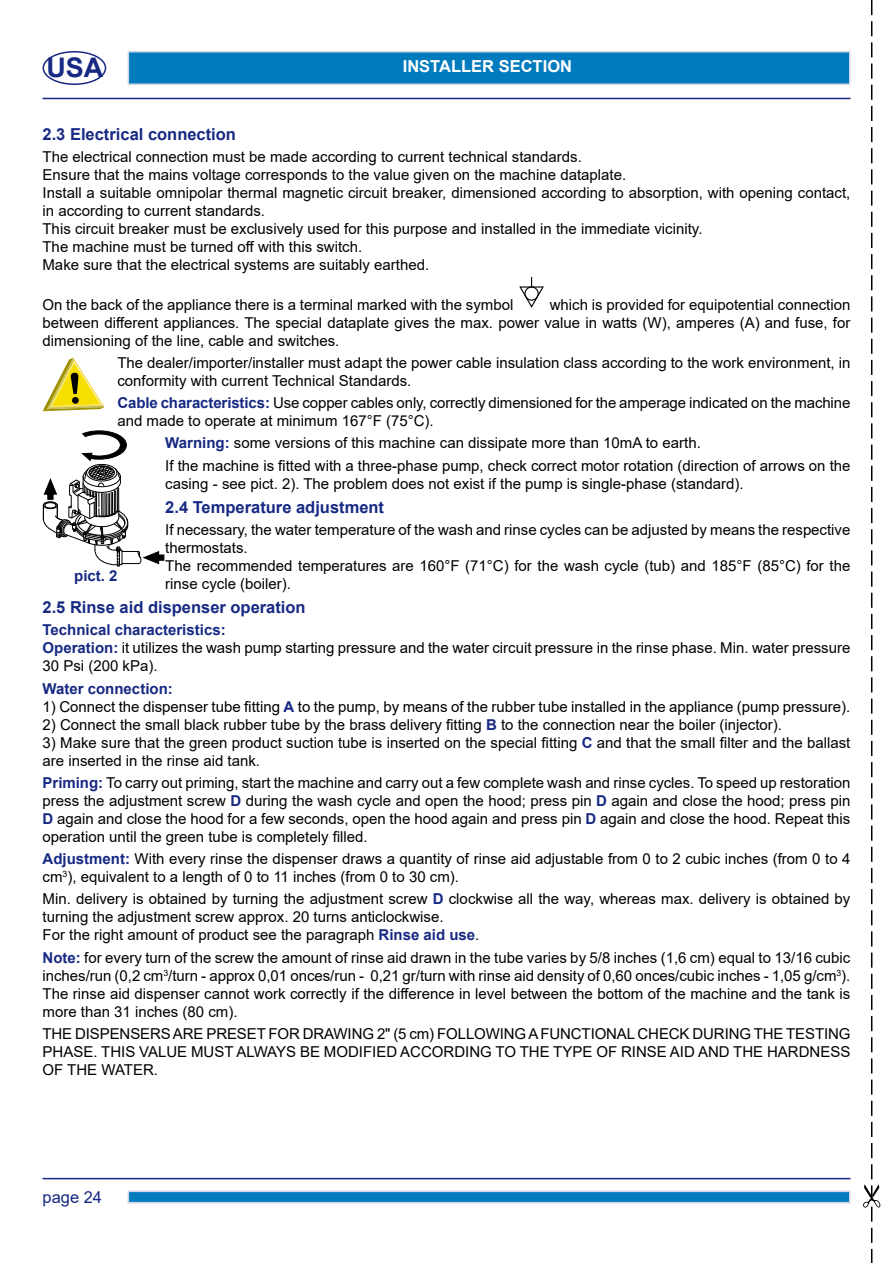
<style>
.page{position:relative;width:893px;height:1263px;background:#fff}
.page>*{position:absolute;margin:0;border:0;box-sizing:border-box;transform-origin:0 0}
.t1{font:700 27px "Arial";color:#172983}
.t2{font:700 16.5px "Arial";color:#172983}
.t3{font:700 16.5px "Arial";color:#fff}
.t4{font:16.5px "Arial";color:#172983}
.t5{font:15px/18px "Arial";color:#000}
.t6{font:700 15px "Arial";color:#172983}
.s1{font-weight:700;color:#172983}
</style>
<div class="page">
<div style="left:128px;top:51px;width:722px;height:34px;background:#007bbe;border:2px solid #d1d4e6"></div>
<hr style="left:43px;top:1178px;width:807px;height:1px;background:#172983">
<hr style="left:43px;top:98px;width:807px;height:1px;background:#172983">
<div style="left:43px;top:51px;width:63px;height:34px;border:2px solid #172983;border-radius:50%"></div>
<div style="left:128px;top:1190px;width:722px;height:13px;background:#007bbe;border:2px solid #d1d4e6"></div>
<svg style="left:863px;top:0;width:17px;height:1263px"></svg>
<svg style="left:519px;top:277px;width:25px;height:31px"></svg>
<div style="left:524px;top:286px;width:15px;height:15px;border:1px solid #000;border-radius:50%"></div>
<svg style="left:43px;top:358px;width:62px;height:53px"></svg>
<svg style="left:43px;top:430px;width:121px;height:136px"></svg>
<p class="t1" style="left:46px;top:48px;width:58px">USA</p>
<p class="t3" style="left:403px;top:54px;width:171px">INSTALLER SECTION</p>
<p class="t2" style="left:43px;top:122px;width:195px">2.3 Electrical connection</p>
<p class="t5" style="left:42px;top:147px;width:809px">The electrical connection must be made according to current technical standards.<br>Ensure that the mains voltage corresponds to the value given on the machine dataplate.<br>Install a suitable omnipolar thermal magnetic circuit breaker, dimensioned according to absorption, with opening contact, in according to current standards.<br>This circuit breaker must be exclusively used for this purpose and installed in the immediate vicinity.<br>The machine must be turned off with this switch.<br>Make sure that the electrical systems are suitably earthed.</p>
<p class="t5" style="left:42px;top:295px;width:472px">On the back of the appliance there is a terminal marked with the symbol</p>
<p class="t5" style="left:43px;top:295px;width:809px;text-align:justify;text-indent:507px">which is provided for equipotential connection between different appliances. The special dataplate gives the max. power value in watts (W), amperes (A) and fuse, for dimensioning of the line, cable and switches.</p>
<p class="t5" style="left:117px;top:354px;width:735px">The dealer/importer/installer must adapt the power cable insulation class according to the work environment, in conformity with current Technical Standards.</p>
<p class="t5" style="left:117px;top:394px;width:735px"><span class="s1">Cable characteristics:</span> Use copper cables only, correctly dimensioned for the amperage indicated on the machine and made to operate at minimum 167°F (75°C).</p>
<p class="t5" style="left:165px;top:432px;width:687px;line-height:22.2px"><span class="s1">Warning:</span> some versions of this machine can dissipate more than 10mA to earth.<br>If the machine is fitted with a three-phase pump, check correct motor rotation (direction of arrows on the</p>
<p class="t5" style="left:165px;top:474px;width:580px">casing - see pict. 2). The problem does not exist if the pump is single-phase (standard).</p>
<p class="t2" style="left:165px;top:495px;width:220px">2.4 Temperature adjustment</p>
<p class="t5" style="left:165px;top:521px;width:687px">If necessary, the water temperature of the wash and rinse cycles can be adjusted by means the respective thermostats.<br>The recommended temperatures are 160°F (71°C) for the wash cycle (tub) and 185°F (85°C) for the rinse cycle (boiler).</p>
<p class="t2" style="left:43px;top:596px;width:265px">2.5 Rinse aid dispenser operation</p>
<p class="t5" style="left:43px;top:621px;width:809px"><span class="s1">Technical characteristics:<br>Operation:</span> it utilizes the wash pump starting pressure and the water circuit pressure in the rinse phase. Min. water pressure<br>30 Psi (200 kPa).</p>
<p class="t6" style="left:43px;top:678px;width:132px">Water connection:</p>
<p class="t5" style="left:43px;top:697px;width:809px">1) Connect the dispenser tube fitting <span class="s1">A</span> to the pump, by means of the rubber tube installed in the appliance (pump pressure).</p>
<p class="t5" style="left:43px;top:715px;width:741px">2) Connect the small black rubber tube by the brass delivery fitting <span class="s1">B</span> to the connection near the boiler (injector).</p>
<p class="t5" style="left:43px;top:733px;width:809px">3) Make sure that the green product suction tube is inserted on the special fitting <span class="s1">C</span> and that the small filter and the ballast are inserted in the rinse aid tank.</p>
<p class="t5" style="left:43px;top:773px;width:809px;text-align:justify"><span class="s1">Priming:</span> To carry out priming, start the machine and carry out a few complete wash and rinse cycles. To speed up restoration press the adjustment screw <span class="s1">D</span> during the wash cycle and open the hood; press pin <span class="s1">D</span> again and close the hood; press pin <span class="s1">D</span> again and close the hood for a few seconds, open the hood again and press pin <span class="s1">D</span> again and close the hood. Repeat this operation until the green tube is completely filled.</p>
<p class="t5" style="left:43px;top:850px;width:809px"><span class="s1">Adjustment:</span> With every rinse the dispenser draws a quantity of rinse aid adjustable from 0 to 2 cubic inches (from 0 to 4 cm<sup>3</sup>), equivalent to a length of 0 to 11 inches (from 0 to 30 cm).</p>
<p class="t5" style="left:43px;top:890px;width:809px">Min. delivery is obtained by turning the adjustment screw <span class="s1">D</span> clockwise all the way, whereas max. delivery is obtained by turning the adjustment screw approx. 20 turns anticlockwise.<br>For the right amount of product see the paragraph <span class="s1">Rinse aid use</span>.</p>
<p class="t5" style="left:43px;top:948px;width:809px;text-align:justify"><span class="s1">Note:</span> for every turn of the screw the amount of rinse aid drawn in the tube varies by 5/8 inches (1,6 cm) equal to 13/16 cubic inches/run (0,2 cm<sup>3</sup>/turn - approx 0,01 onces/run - 0,21 gr/turn with rinse aid density of 0,60 onces/cubic inches - 1,05 g/cm<sup>3</sup>).<br>The rinse aid dispenser cannot work correctly if the difference in level between the bottom of the machine and the tank is more than 31 inches (80 cm).</p>
<p class="t5" style="left:43px;top:1024px;width:809px;text-align:justify">THE DISPENSERSARE PRESET FOR DRAWING 2" (5 cm) FOLLOWINGAFUNCTIONAL CHECK DURING THE TESTING PHASE. THIS VALUE MUST ALWAYS BE MODIFIED ACCORDING TO THE TYPE OF RINSE AID AND THE HARDNESS OF THE WATER.</p>
<p class="t6" style="left:74px;top:565px;width:45px">pict. 2</p>
<p class="t4" style="left:43px;top:1185px;width:61px">page 24</p>
</div>
